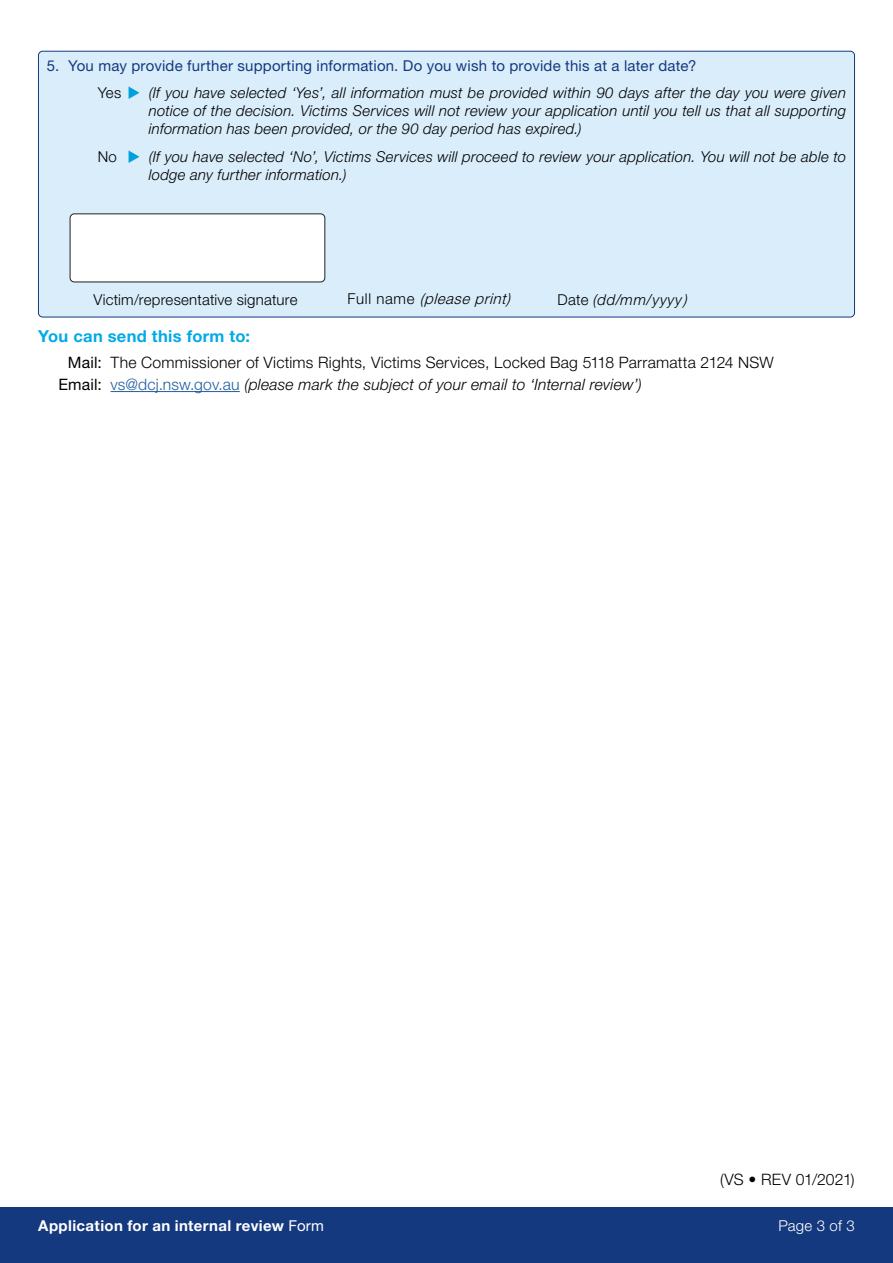
<style>
.page{position:relative;width:893px;height:1263px;background:#fff}
.page>*{position:absolute;margin:0;border:0;box-sizing:border-box;transform-origin:0 0}
.t1{font:700 16.5px "Helvetica Neue LT Std";letter-spacing:.02em;color:#00aae7}
.t2{font:300 15.75px "Helvetica Neue LT Std";letter-spacing:.015em;color:#000}
.t3{font:italic 300 15.75px "Helvetica Neue LT Std";letter-spacing:.01em;color:#000}
.t4{font:italic 300 15px/18px "Helvetica Neue LT Std";letter-spacing:.015em;color:#000;text-align:justify}
.t5{font:15px "Helvetica Neue LT Std";letter-spacing:.015em;color:#15397f}
.t6{font:700 15px "Helvetica Neue LT Std";letter-spacing:.025em;color:#fff}
.t7{font:300 15px "Helvetica Neue LT Std";letter-spacing:.015em;color:#000}
.t8{font:italic 300 15px "Helvetica Neue LT Std";color:#000}
.t9{font:300 15px "Helvetica Neue LT Std";letter-spacing:.01em;color:#fff}
.s1{font-style:normal}
.s2{color:#00a0df}
.s3{font-weight:400}
.s4{font-weight:400;font-style:normal}
.s5{font-style:normal;color:#215e9e}
.s6{font-style:inherit}
</style>
<div class="page">
<div style="left:0;top:1208px;width:893px;height:55px;background:#15397f"></div>
<hr style="left:111px;top:391px;width:129px;height:1px;background:#215e9e">
<div style="left:38px;top:51px;width:816px;height:266px;background:#daedfa;border-radius:4px"></div>
<div style="left:70px;top:214px;width:255px;height:68px;background:#fff;border-radius:4px"></div>
<div style="left:70px;top:214px;width:255px;height:68px;border:1px solid #231f20;border-radius:4px"></div>
<p class="t5" style="left:47px;top:57px;width:651px">5. You may provide further supporting information. Do you wish to provide this at a later date?</p>
<p class="t4" style="left:149px;top:84px;width:699px;text-indent:-51px"><span class="s1">Yes</span> <span class="s2">◆</span> (If you have selected ‘Yes’, all information must be provided within 90 days after the day you were given notice of the decision. Victims Services will not review your application until you tell us that all supporting information has been provided, or the 90 day period has expired.)</p>
<p class="t4" style="left:149px;top:147px;width:699px;text-indent:-51px"><span class="s1">No</span> <span class="s2">◆</span> (If you have selected ‘No’, Victims Services will proceed to review your application. You will not be able to lodge any further information.)</p>
<p class="t7" style="left:93px;top:291px;width:206px">Victim/representative signature</p>
<p class="t8" style="left:348px;top:290px;width:164px"><span class="s1">F u l l n a m e</span> (please print)</p>
<h3 class="t1" style="left:38px;top:326px;width:213px">You can send this form to:</h3>
<p class="t2" style="left:68px;top:352px;width:707px"><span class="s3">Mail:</span> The Commissioner of Victims Rights, Victims Services, Locked Bag 5118 Parramatta 2124 NSW</p>
<p class="t3" style="left:58px;top:375px;width:585px"><span class="s4">Email:</span> <span class="s5">vs@dcj.nsw.gov.au</span> (please mark the subject of your email to ‘Internal review’)</p>
<p class="t4" style="left:558px;top:291px;width:130px"><span class="s1">Date</span> (dd/mm/yyyy<span class="s6">)</span></p>
<p class="t2" style="left:720px;top:1170px;width:136px">(VS • REV 01/2021)</p>
<p class="t6" style="left:38px;top:1216px;width:287px">Application for an internal review <span class="s3">Form</span></p>
<p class="t9" style="left:778px;top:1217px;width:78px">Page 3 of 3</p>
</div>
